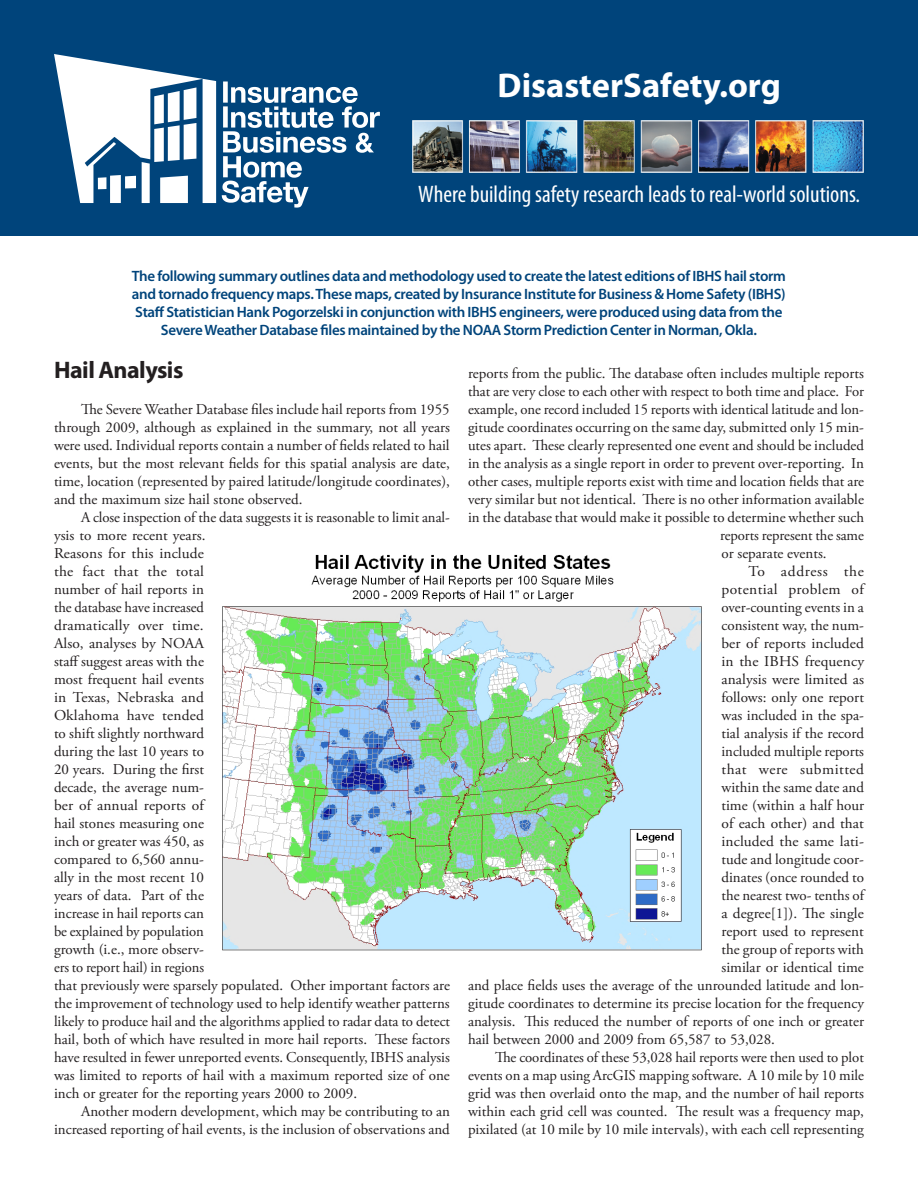
<style>
.page{position:relative;width:918px;height:1188px;background:#fff}
.page>*{position:absolute;margin:0;border:0;box-sizing:border-box;transform-origin:0 0}
.t1{font:700 34.5px "Myriad Pro";color:#fff}
.head3{font:700 24px "Myriad Pro";letter-spacing:-.02em;color:#231f20}
.t2{font:condensed 23.85px "Myriad Pro";color:#fff}
.body{font:15px/18px "Adobe Garamond Pro";color:#231f20;text-align:justify}
.head5{font:600 15px/18px "Myriad Pro";letter-spacing:-.02em;color:#00447b;text-align:center}
.body-2{font:15px "Adobe Garamond Pro";letter-spacing:.025em;color:#231f20}
.body-3{font:15px "Adobe Garamond Pro";letter-spacing:.03em;color:#231f20}
.body-4{font:15px "Adobe Garamond Pro";letter-spacing:.04em;color:#231f20}
</style>
<div class="page">
<div style="left:0;top:0;width:918px;height:236px;background:#00447b"></div>
<img style="left:222px;top:554px;width:480px;height:397px">
<svg style="left:54px;top:54px;width:326px;height:154px"></svg>
<svg style="left:160px;top:176px;width:28px;height:27px"></svg>
<img style="left:412px;top:120px;width:451px;height:52px">
<p class="t1" style="left:498px;top:63px;width:285px">DisasterSafety.org</p>
<p class="t2" style="left:418px;top:180px;width:444px">Where building safety research leads to real-world solutions.</p>
<p class="head5" style="left:132px;top:267px;width:656px">The following summary outlines data and methodology used to create the latest editions of IBHS hail storm and tornado frequency maps. These maps, created by Insurance Institute for Business &amp; Home Safety (IBHS)<br>Staff Statistician Hank Pogorzelski in conjunction with IBHS engineers, were produced using data from the Severe Weather Database files maintained by the NOAA Storm Prediction Center in Norman, Okla.</p>
<p class="head3" style="left:54px;top:354px;width:131px">Hail Analysis</p>
<p class="body" style="left:54px;top:401px;width:398px;text-indent:27px">The Severe Weather Database files include hail reports from 1955 through 2009, although as explained in the summary, not all years were used. Individual reports contain a number of fields related to hail events, but the most relevant fields for this spatial analysis are date, time, location (represented by paired latitude/longitude coordinates), and the maximum size hail stone observed.</p>
<p class="body" style="left:54px;top:509px;width:398px;text-align:left;text-indent:27px">A close inspection of the data suggests it is reasonable to limit anal&shy;ysis to more recent years.<br>Reasons for this include<br>the fact that the total<br>number of hail reports in<br>the database have increased<br>dramatically over time.<br>Also, analyses by NOAA<br>staff suggest areas with the<br>most frequent hail events<br>in Texas, Nebraska and<br>Oklahoma have tended<br>to shift slightly northward<br>during the last 10 years to<br>20 years. During the first<br>decade, the average num-<br>ber of annual reports of<br>hail stones measuring one<br>inch or greater was 450, as<br>compared to 6,560 annu-<br>ally in the most recent 10<br>years of data. Part of the<br>increase in hail reports can<br>be explained by population<br>growth (i.e., more observ-<br>ers to report hail) in regions<br>that previously were sparsely populated. Other important factors are the improvement of technology used to help identify weather patterns likely to produce hail and the algorithms applied to radar data to detect hail, both of which have resulted in more hail reports. These factors have resulted in fewer unreported events. Consequently, IBHS analysis was limited to reports of hail with a maximum reported size of one inch or greater for the reporting years 2000 to 2009.</p>
<p class="body" style="left:54px;top:1103px;width:398px;text-align:right">Another modern development, which may be contributing to an increased reporting of hail events, is the inclusion of observations and</p>
<p class="body" style="left:468px;top:365px;width:397px">reports from the public. The database often includes multiple reports</p>
<p class="body" style="left:468px;top:383px;width:398px">that are very close to each other with respect to both time and place. For</p>
<p class="body" style="left:468px;top:401px;width:398px">example, one record included 15 reports with identical latitude and lon-</p>
<p class="body" style="left:468px;top:419px;width:398px">gitude coordinates occurring on the same day, submitted only 15 min-</p>
<p class="body" style="left:468px;top:437px;width:398px">utes apart. These clearly represented one event and should be included</p>
<p class="body" style="left:468px;top:455px;width:397px">in the analysis as a single report in order to prevent over-reporting. In</p>
<p class="body" style="left:468px;top:473px;width:398px">other cases, multiple reports exist with time and location fields that are</p>
<p class="body" style="left:468px;top:491px;width:397px">very similar but not identical. There is no other information available</p>
<p class="body" style="left:468px;top:509px;width:398px">in the database that would make it possible to determine whether such</p>
<p class="body" style="left:720px;top:527px;width:145px">reports represent the same</p>
<p class="body" style="left:722px;top:545px;width:107px">or separate events.</p>
<p class="body-4" style="left:748px;top:562px;width:117px">To address the</p>
<p class="body-2" style="left:722px;top:580px;width:144px">potential problem of</p>
<p class="body" style="left:722px;top:599px;width:144px">over-counting events in a</p>
<p class="body" style="left:722px;top:617px;width:144px">consistent way, the num-</p>
<p class="body" style="left:722px;top:635px;width:144px">ber of reports included</p>
<p class="body" style="left:722px;top:653px;width:144px">in the IBHS frequency</p>
<p class="body" style="left:722px;top:671px;width:144px">analysis were limited as</p>
<p class="body" style="left:722px;top:689px;width:144px">follows: only one report</p>
<p class="body" style="left:722px;top:707px;width:144px">was included in the spa-</p>
<p class="body" style="left:722px;top:725px;width:144px">tial analysis if the record</p>
<p class="body" style="left:722px;top:743px;width:144px">included multiple reports</p>
<p class="body-3" style="left:722px;top:760px;width:144px">that were submitted</p>
<p class="body" style="left:722px;top:779px;width:144px">within the same date and</p>
<p class="body" style="left:722px;top:797px;width:144px">time (within a half hour</p>
<p class="body" style="left:722px;top:815px;width:144px">of each other) and that</p>
<p class="body" style="left:722px;top:833px;width:144px">included the same lati-</p>
<p class="body" style="left:722px;top:851px;width:144px">tude and longitude coor-</p>
<p class="body" style="left:722px;top:869px;width:144px">dinates (once rounded to</p>
<p class="body" style="left:722px;top:887px;width:144px">the nearest two- tenths of</p>
<p class="body" style="left:722px;top:905px;width:144px">a degree[1]). The single</p>
<p class="body" style="left:722px;top:923px;width:144px">report used to represent</p>
<p class="body" style="left:722px;top:941px;width:144px">the group of reports with</p>
<p class="body" style="left:722px;top:959px;width:144px">similar or identical time</p>
<p class="body" style="left:468px;top:977px;width:397px">and place fields uses the average of the unrounded latitude and lon-</p>
<p class="body" style="left:468px;top:995px;width:397px">gitude coordinates to determine its precise location for the frequency</p>
<p class="body" style="left:468px;top:1013px;width:398px">analysis. This reduced the number of reports of one inch or greater</p>
<p class="body" style="left:468px;top:1031px;width:309px">hail between 2000 and 2009 from 65,587 to 53,028.</p>
<p class="body" style="left:468px;top:1049px;width:398px;text-indent:27px">The coordinates of these 53,028 hail reports were then used to plot events on a map using ArcGIS mapping software. A 10 mile by 10 mile grid was then overlaid onto the map, and the number of hail reports within each grid cell was counted. The result was a frequency map, pixilated (at 10 mile by 10 mile intervals), with each cell representing</p>
</div>
